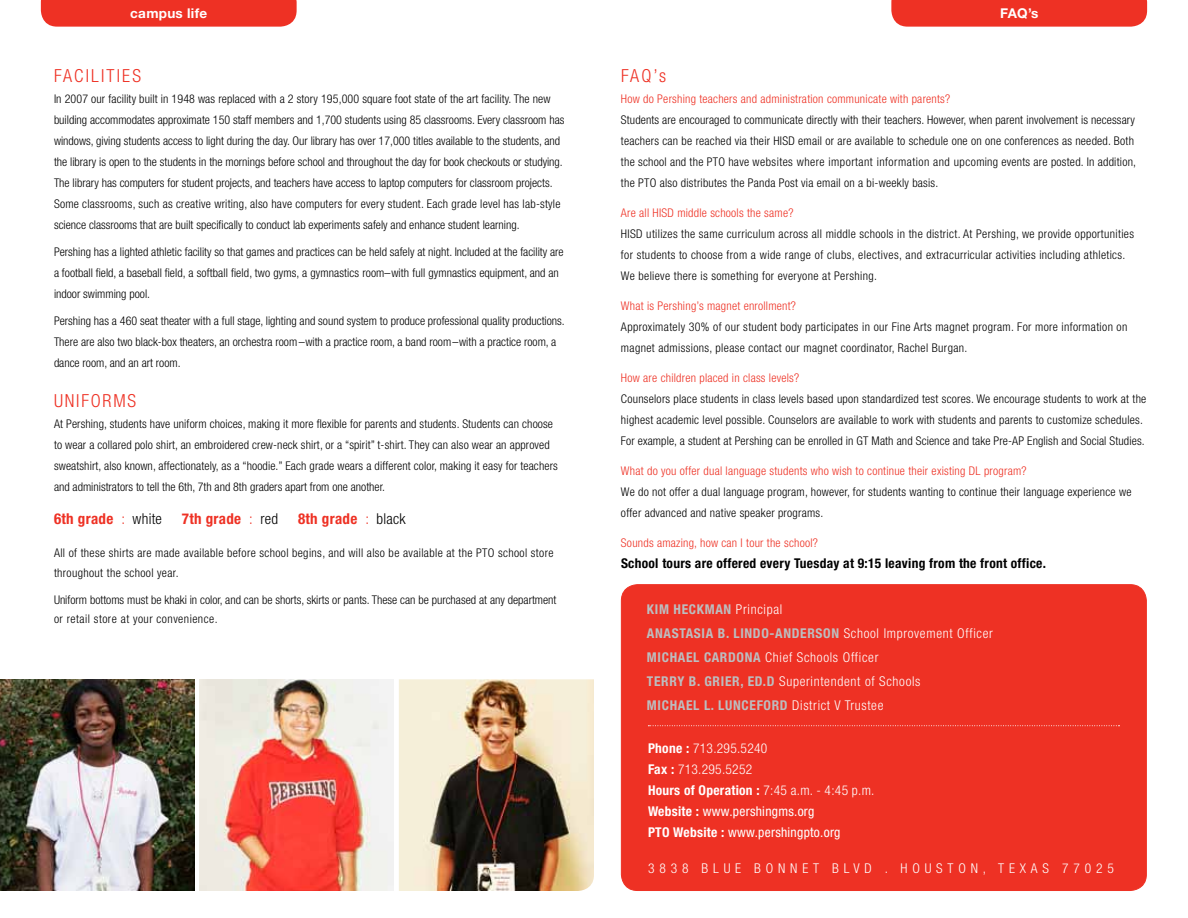
<style>
.page{position:relative;width:1188px;height:918px;background:#fff}
.page>*{position:absolute;margin:0;border:0;box-sizing:border-box;transform-origin:0 0}
.t1{font:300 condensed 18px "Helvetica Neue";letter-spacing:.11em;color:#ee3124}
.t2{font:700 condensed 15px "Helvetica Neue";letter-spacing:.02em;color:#ee3124}
.t3{font:300 condensed 13.5px/24px "Helvetica Neue";letter-spacing:.05em;color:#fff}
.t4{font:700 condensed 13.5px/21px "Helvetica Neue";letter-spacing:.02em;color:#fff}
.t5{font:700 condensed 13.5px "Helvetica Neue";letter-spacing:.02em;color:#000}
.t6{font:300 condensed 13.5px "Helvetica Neue";letter-spacing:.36em;color:#fff}
.t7{font:700 13.5px "Helvetica Neue";letter-spacing:.02em;color:#fff}
.t8{font:300 condensed 12px/21px "Helvetica Neue";letter-spacing:.01em;color:#000}
.t9{font:300 condensed 12px/21px "Helvetica Neue";letter-spacing:.03em;color:#000}
.t10{font:300 condensed 12px "Helvetica Neue";letter-spacing:.02em;color:#ee3124}
.s1{font-weight:300}
.s2{font-weight:300;color:#000}
.s3{font-weight:700;color:#bcbec0}
.s4{font-weight:400}
</style>
<div class="page">
<div style="left:891px;top:0;width:256px;height:27px;background:#ee3124"></div>
<div style="left:41px;top:0;width:256px;height:27px;background:#ee3124"></div>
<img style="left:399px;top:679px;width:195px;height:212px">
<div style="left:621px;top:585px;width:525px;height:306px;background:#ee3124;border-radius:16px"></div>
<svg style="left:648px;top:725px;width:472px;height:1px"></svg>
<img style="left:200px;top:679px;width:193px;height:212px">
<img style="left:0;top:679px;width:194px;height:212px">
<p class="t7" style="left:130px;top:5px;width:78px">campus life</p>
<p class="t7" style="left:1000px;top:5px;width:40px">FAQ’s</p>
<h1 class="t1" style="left:54px;top:65px;width:89px">FACILITIES</h1>
<p class="t8" style="left:54px;top:88px;width:512px">In 2007 our facility built in 1948 was replaced with a 2 story 195,000 square foot state of the art facility. The new building accommodates approximate 150 staff members and 1,700 students using 85 classrooms. Every classroom has windows, giving students access to light during the day. Our library has over 17,000 titles available to the students, and the library is open to the students in the mornings before school and throughout the day for book checkouts or studying.<br>The library has computers for student projects, and teachers have access to laptop computers for classroom projects.<br>Some classrooms, such as creative writing, also have computers for every student. Each grade level has lab-style science classrooms that are built specifically to conduct lab experiments safely and enhance student learning.</p>
<p class="t8" style="left:54px;top:241px;width:511px">Pershing has a lighted athletic facility so that games and practices can be held safely at night. Included at the facility are a football field, a baseball field, a softball field, two gyms, a gymnastics room–with full gymnastics equipment, and an indoor swimming pool.</p>
<p class="t8" style="left:54px;top:310px;width:512px">Pershing has a 460 seat theater with a full stage, lighting and sound system to produce professional quality productions.<br>There are also two black-box theaters, an orchestra room –with a practice room, a band room–with a practice room, a dance room, and an art room.</p>
<h1 class="t1" style="left:54px;top:391px;width:84px">UNIFORMS</h1>
<p class="t8" style="left:54px;top:413px;width:505px">At Pershing, students have uniform choices, making it more flexible for parents and students. Students can choose to wear a collared polo shirt, an embroidered crew-neck shirt, or a “spirit” t-shirt. They can also wear an approved sweatshirt, also known, affectionately, as a “hoodie.” Each grade wears a different color, making it easy for teachers and administrators to tell the 6th, 7th and 8th graders apart from one another.</p>
<p class="t2" style="left:54px;top:510px;width:110px">6th grade <span class="s1">:</span> <span class="s2">white</span></p>
<p class="t2" style="left:182px;top:510px;width:98px">7th grade <span class="s1">:</span> <span class="s2">red</span></p>
<p class="t2" style="left:298px;top:510px;width:109px">8th grade <span class="s1">:</span> <span class="s2">black</span></p>
<p class="t9" style="left:54px;top:543px;width:501px;line-height:19.5px">All of these shirts are made available before school begins, and will also be available at the PTO school store throughout the school year.</p>
<p class="t8" style="left:54px;top:590px;width:504px;line-height:19.5px">Uniform bottoms must be khaki in color, and can be shorts, skirts or pants. These can be purchased at any department or retail store at your convenience.</p>
<h1 class="t1" style="left:621px;top:65px;width:47px">FAQ’s</h1>
<p class="t10" style="left:621px;top:92px;width:331px">How do Pershing teachers and administration communicate with parents?</p>
<p class="t8" style="left:621px;top:109px;width:517px">Students are encouraged to communicate directly with their teachers. However, when parent involvement is necessary teachers can be reached via their HISD email or are available to schedule one on one conferences as needed. Both the school and the PTO have websites where important information and upcoming events are posted. In addition, the PTO also distributes the Panda Post via email on a bi-weekly basis.</p>
<p class="t10" style="left:621px;top:206px;width:174px">Are all HISD middle schools the same?</p>
<p class="t9" style="left:621px;top:223px;width:515px">HISD utilizes the same curriculum across all middle schools in the district. At Pershing, we provide opportunities for students to choose from a wide range of clubs, electives, and extracurricular activities including athletics.<br>We believe there is something for everyone at Pershing.</p>
<p class="t10" style="left:621px;top:299px;width:177px">What is Pershing’s magnet enrollment?</p>
<p class="t9" style="left:621px;top:316px;width:508px">Approximately 30% of our student body participates in our Fine Arts magnet program. For more information on magnet admissions, please contact our magnet coordinator, Rachel Burgan.</p>
<p class="t10" style="left:621px;top:371px;width:180px">How are children placed in class levels?</p>
<p class="t8" style="left:621px;top:388px;width:527px">Counselors place students in class levels based upon standardized test scores. We encourage students to work at the highest academic level possible. Counselors are available to work with students and parents to customize schedules.<br>For example, a student at Pershing can be enrolled in GT Math and Science and take Pre-AP English and Social Studies.</p>
<p class="t10" style="left:621px;top:464px;width:407px">What do you offer dual language students who wish to continue their existing DL program?</p>
<p class="t8" style="left:621px;top:481px;width:512px">We do not offer a dual language program, however, for students wanting to continue their language experience we offer advanced and native speaker programs.</p>
<p class="t10" style="left:621px;top:536px;width:199px">Sounds amazing, how can I tour the school?</p>
<p class="t5" style="left:621px;top:555px;width:426px">School tours are offered every Tuesday at 9:15 leaving from the front office.</p>
<p class="t3" style="left:647px;top:597px;width:347px"><span class="s3">KIM HECKMAN</span> Principal<br><span class="s3">ANASTASIA B. LINDO-ANDERSON</span> School Improvement Officer <span class="s3">MICHAEL CARDONA</span> Chief Schools Officer<br><span class="s3">TERRY B. GRIER, ED.D</span> Superintendent of Schools<br><span class="s3">MICHAEL L. LUNCEFORD</span> District V Trustee</p>
<p class="t4" style="left:648px;top:738px;width:228px">Phone : <span class="s1">713.295.5240<br></span>Fax : <span class="s1">713.295.5252<br></span>Hours of Operation : <span class="s1">7:45 a.m. - 4:45 p.m.<br></span>Website : <span class="s4">www.pershingms.org<br></span>PTO Website : <span class="s4">www.pershingpto.org</span></p>
<p class="t6" style="left:648px;top:861px;width:467px">3838 BLUE BONNET BLVD . HOUSTON, TEXAS 77025</p>
</div>
